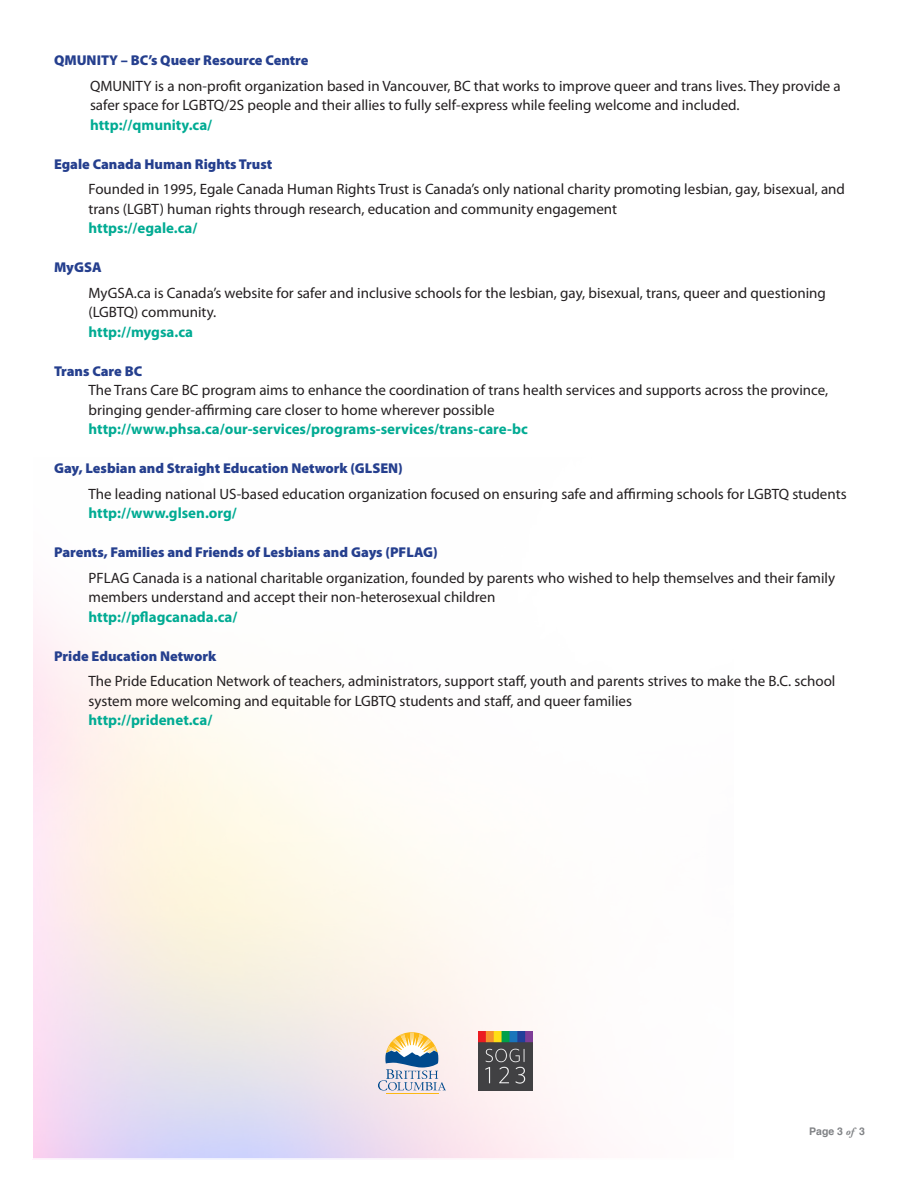
<style>
.page{position:relative;width:918px;height:1188px;background:#fff}
.page>*{position:absolute;margin:0;border:0;box-sizing:border-box;transform-origin:0 0}
.t1{font:15px/19.5px "Myriad Pro";color:#231f20}
.hyper{font:700 15px "Myriad Pro";color:#00ab93}
.t2{font:900 14.25px "Myriad Pro";color:#253f8e}
.t3{font:700 10.5px "Helvetica";color:#808285}
.s1{font-family:"Adobe Garamond Bold Italic Os F";font-weight:400}
</style>
<div class="page">
<img style="left:35px;top:608px;width:554px;height:549px">
<hr style="left:386px;top:1094px;width:52px;height:1px;background:#fcb814">
<svg style="left:378px;top:1032px;width:68px;height:59px;background:#c2c3c1"></svg>
<img style="left:478px;top:1031px;width:55px;height:59px">
<p class="t2" style="left:54px;top:52px;width:256px">QMUNITY – BC’s Queer Resource Centre</p>
<p class="t1" style="left:90px;top:76px;width:752px">QMUNITY is a non-profit organization based in Vancouver, BC that works to improve queer and trans lives. They provide a safer space for LGBTQ/2S people and their allies to fully self-express while feeling welcome and included.</p>
<p class="hyper" style="left:90px;top:116px;width:124px">http://qmunity.ca/</p>
<p class="t2" style="left:54px;top:156px;width:220px">Egale Canada Human Rights Trust</p>
<p class="t1" style="left:88px;top:180px;width:758px">Founded in 1995, Egale Canada Human Rights Trust is Canada’s only national charity promoting lesbian, gay, bisexual, and trans (LGBT) human rights through research, education and community engagement</p>
<p class="hyper" style="left:88px;top:220px;width:111px">https://egale.ca/</p>
<p class="t2" style="left:54px;top:259px;width:49px">MyGSA</p>
<p class="t1" style="left:88px;top:283px;width:739px">MyGSA.ca is Canada’s website for safer and inclusive schools for the lesbian, gay, bisexual, trans, queer and questioning (LGBTQ) community.</p>
<p class="hyper" style="left:88px;top:323px;width:106px">http://mygsa.ca</p>
<p class="t2" style="left:54px;top:363px;width:90px">Trans Care BC</p>
<p class="t1" style="left:88px;top:381px;width:741px">The Trans Care BC program aims to enhance the coordination of trans health services and supports across the province, bringing gender-affirming care closer to home wherever possible</p>
<p class="hyper" style="left:88px;top:421px;width:441px">http://www.phsa.ca/our-services/programs-services/trans-care-bc</p>
<p class="t2" style="left:54px;top:460px;width:350px">Gay, Lesbian and Straight Education Network (GLSEN)</p>
<p class="t1" style="left:88px;top:484px;width:760px">The leading national US-based education organization focused on ensuring safe and affirming schools for LGBTQ students</p>
<p class="hyper" style="left:88px;top:505px;width:150px">http://www.glsen.org/</p>
<p class="t2" style="left:54px;top:544px;width:385px">Parents, Families and Friends of Lesbians and Gays (PFLAG)</p>
<p class="t1" style="left:88px;top:568px;width:748px">PFLAG Canada is a national charitable organization, founded by parents who wished to help themselves and their family members understand and accept their non-heterosexual children</p>
<p class="hyper" style="left:88px;top:608px;width:150px">http://pflagcanada.ca/</p>
<p class="t2" style="left:54px;top:648px;width:164px">Pride Education Network</p>
<p class="t1" style="left:88px;top:672px;width:749px">The Pride Education Network of teachers, administrators, support staff, youth and parents strives to make the B.C. school system more welcoming and equitable for LGBTQ students and staff, and queer families</p>
<p class="hyper" style="left:88px;top:712px;width:125px">http://pridenet.ca/</p>
<p class="t3" style="left:809px;top:1123px;width:57px">Page 3 <span class="s1">of</span> 3</p>
</div>
